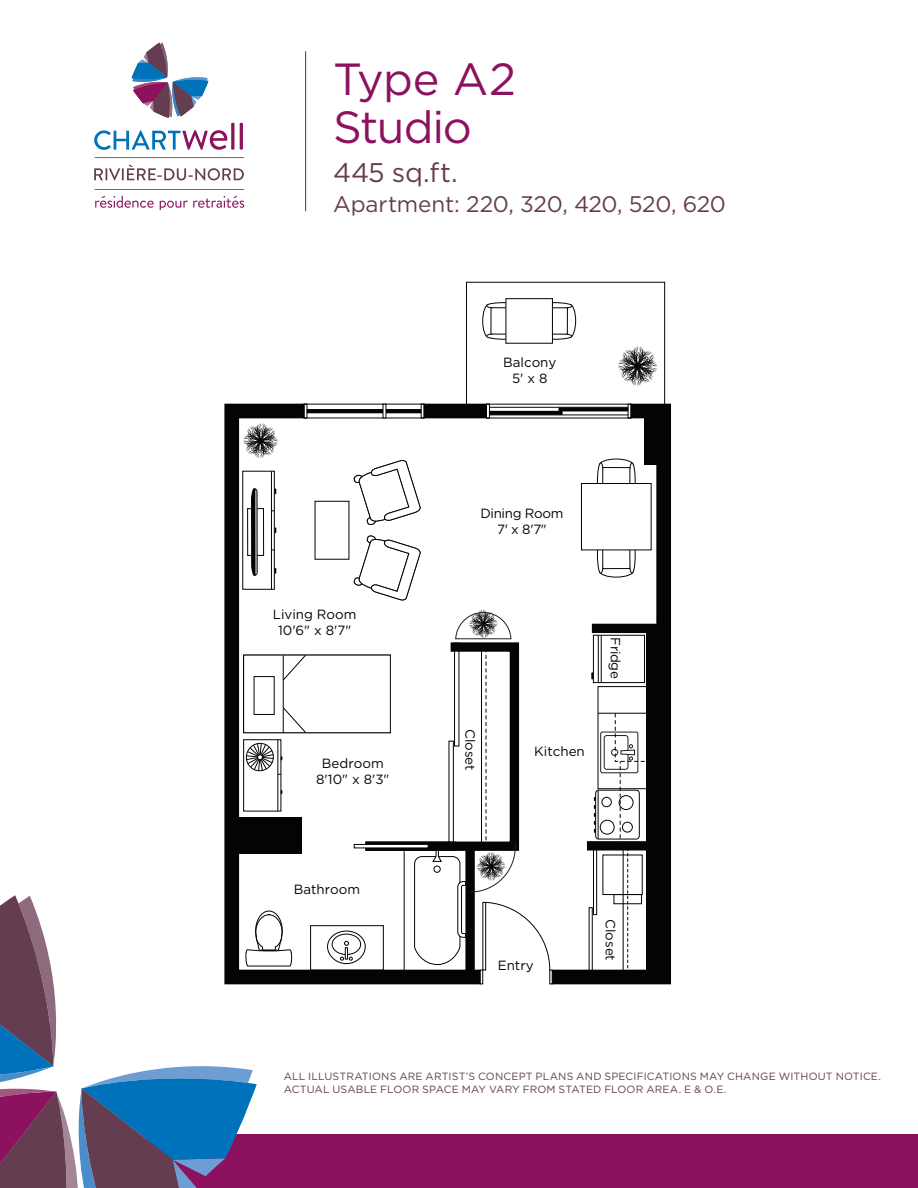
<style>
.page{position:relative;width:918px;height:1188px;background:#fff}
.page>*{position:absolute;margin:0;border:0;box-sizing:border-box;transform-origin:0 0}
.t1{font:45px/48px "Gotham HTF";letter-spacing:-.025em;color:#8c1260}
.t2{font:27px "Gotham HTF";letter-spacing:-.005em;color:#653d51}
.t3{font:22.5px "Gotham HTF";letter-spacing:-.015em;color:#653d51}
.t4{font:13.35px/16px "Gotham HTF";color:#040503;text-align:center}
.t5{font:13.35px/16px "Gotham HTF";letter-spacing:-.025em;color:#040503;text-align:center}
.t6{font:10.5px/13.5px "Gotham HTF";letter-spacing:.015em;color:#653d51}
</style>
<div class="page">
<svg style="left:224px;top:403px;width:271px;height:582px"></svg>
<div style="left:423px;top:404px;width:67px;height:14px;background:#040503"></div>
<svg style="left:537px;top:396px;width:134px;height:589px"></svg>
<div style="left:587px;top:841px;width:68px;height:10px;background:#040503"></div>
<div style="left:592px;top:624px;width:66px;height:9px;background:#040503"></div>
<div style="left:647px;top:633px;width:16px;height:338px;background:#040503"></div>
<div style="left:466px;top:282px;width:199px;height:125px;border:1px solid #040503"></div>
<div style="left:482px;top:304px;width:13px;height:34px;border:1px solid #040503;border-radius:50%"></div>
<svg style="left:486px;top:333px;width:36px;height:6px"></svg>
<div style="left:486px;top:333px;width:36px;height:7px;border:1px solid #040503;border-radius:50%"></div>
<svg style="left:487px;top:303px;width:35px;height:6px"></svg>
<div style="left:486px;top:302px;width:36px;height:7px;border:1px solid #040503;border-radius:50%"></div>
<svg style="left:490px;top:307px;width:16px;height:28px"></svg>
<div style="left:563px;top:304px;width:13px;height:34px;border:1px solid #040503;border-radius:50%"></div>
<div style="left:537px;top:303px;width:35px;height:6px;background:#fff;border-radius:50%"></div>
<div style="left:536px;top:302px;width:36px;height:7px;border:1px solid #040503;border-radius:50%"></div>
<div style="left:536px;top:333px;width:36px;height:6px;background:#fff;border-radius:50%"></div>
<div style="left:536px;top:333px;width:36px;height:7px;border:1px solid #040503;border-radius:50%"></div>
<svg style="left:553px;top:307px;width:15px;height:28px"></svg>
<div style="left:506px;top:298px;width:47px;height:46px;background:#fff;border:1px solid #040503"></div>
<svg style="left:618px;top:346px;width:40px;height:40px"></svg>
<div style="left:310px;top:925px;width:74px;height:45px;border:1px solid #040503"></div>
<div style="left:600px;top:732px;width:38px;height:41px;border:1px solid #211e1e;border-radius:2px"></div>
<div style="left:604px;top:735px;width:24px;height:35px;border:1px solid #211e1e;border-radius:3px"></div>
<div style="left:611px;top:749px;width:7px;height:7px;border:1px solid #211e1e;border-radius:50%"></div>
<div style="left:598px;top:686px;width:52px;height:103px;border:1px solid #040503"></div>
<div style="left:593px;top:635px;width:52px;height:48px;border:1px solid #040503"></div>
<hr style="left:598px;top:635px;width:1px;height:48px;background:#040503">
<hr style="left:601px;top:635px;width:1px;height:48px;background:#040503">
<div style="left:595px;top:790px;width:45px;height:49px;border:1px solid #040503;border-radius:3px"></div>
<div style="left:602px;top:797px;width:10px;height:10px;border:1px solid #040503;border-radius:50%"></div>
<hr style="left:598px;top:790px;width:1px;height:49px;background:#040503">
<div style="left:600px;top:820px;width:15px;height:15px;border:1px solid #040503;border-radius:50%"></div>
<hr style="left:598px;top:713px;width:53px;height:1px;background:#040503">
<svg style="left:614px;top:713px;width:37px;height:264px"></svg>
<div style="left:315px;top:501px;width:34px;height:58px;background:#fff"></div>
<svg style="left:243px;top:423px;width:35px;height:35px"></svg>
<div style="left:599px;top:459px;width:34px;height:12px;background:#fff;border-radius:50%"></div>
<div style="left:599px;top:459px;width:35px;height:13px;border:1px solid #040503;border-radius:50%"></div>
<div style="left:629px;top:463px;width:6px;height:36px;background:#fff;border-radius:50%"></div>
<div style="left:628px;top:463px;width:8px;height:37px;border:1px solid #040503;border-radius:50%"></div>
<div style="left:597px;top:463px;width:7px;height:36px;background:#fff;border-radius:50%"></div>
<div style="left:597px;top:463px;width:7px;height:37px;border:1px solid #040503;border-radius:50%"></div>
<svg style="left:602px;top:467px;width:29px;height:16px"></svg>
<svg style="left:599px;top:565px;width:34px;height:12px"></svg>
<div style="left:599px;top:565px;width:35px;height:13px;border:1px solid #040503;border-radius:50%"></div>
<svg style="left:629px;top:537px;width:6px;height:36px"></svg>
<div style="left:628px;top:536px;width:8px;height:38px;border:1px solid #040503;border-radius:50%"></div>
<div style="left:597px;top:537px;width:7px;height:36px;background:#fff;border-radius:50%"></div>
<div style="left:597px;top:536px;width:7px;height:38px;border:1px solid #040503;border-radius:50%"></div>
<svg style="left:602px;top:550px;width:29px;height:19px"></svg>
<div style="left:581px;top:483px;width:70px;height:67px;background:#fff"></div>
<div style="left:581px;top:483px;width:71px;height:67px;border:1px solid #040503"></div>
<div style="left:243px;top:739px;width:38px;height:72px;border:1px solid #040503"></div>
<hr style="left:277px;top:740px;width:1px;height:71px;background:#040503">
<svg style="left:244px;top:741px;width:38px;height:34px"></svg>
<div style="left:244px;top:655px;width:146px;height:78px;background:#fff"></div>
<div style="left:243px;top:655px;width:148px;height:78px;border:1px solid #040503"></div>
<div style="left:254px;top:676px;width:21px;height:39px;border:1px solid #040503"></div>
<svg style="left:282px;top:654px;width:25px;height:27px"></svg>
<svg style="left:282px;top:707px;width:25px;height:27px"></svg>
<hr style="left:283px;top:655px;width:1px;height:78px;background:#040503">
<div style="left:247px;top:508px;width:17px;height:48px;border:1px solid #040503"></div>
<svg style="left:251px;top:488px;width:7px;height:88px"></svg>
<hr style="left:255px;top:491px;width:2px;height:83px;background:#fff">
<div style="left:242px;top:471px;width:33px;height:119px;border:1px solid #040503"></div>
<hr style="left:271px;top:471px;width:1px;height:118px;background:#040503">
<svg style="left:354px;top:535px;width:68px;height:66px"></svg>
<svg style="left:354px;top:460px;width:68px;height:65px"></svg>
<hr style="left:307px;top:409px;width:114px;height:4px;background:#040503">
<div style="left:486px;top:404px;width:4px;height:14px;border:1px solid #040503"></div>
<svg style="left:489px;top:411px;width:74px;height:4px"></svg>
<hr style="left:558px;top:407px;width:70px;height:4px;background:#040503">
<hr style="left:489px;top:415px;width:139px;height:1px;background:#040503">
<hr style="left:489px;top:407px;width:139px;height:1px;background:#040503">
<div style="left:549px;top:970px;width:4px;height:14px;border:1px solid #040503"></div>
<svg style="left:327px;top:609px;width:225px;height:375px"></svg>
<div style="left:147px;top:1134px;width:771px;height:54px;background:#8c1260"></div>
<svg style="left:0;top:895px;width:292px;height:293px"></svg>
<hr style="left:305px;top:51px;width:1px;height:160px;background:#8c1260">
<svg style="left:94px;top:130px;width:133px;height:20px"></svg>
<hr style="left:231px;top:123px;width:3px;height:27px;background:#8c1260">
<hr style="left:240px;top:123px;width:3px;height:27px;background:#8c1260">
<svg style="left:132px;top:43px;width:76px;height:75px"></svg>
<svg style="left:95px;top:196px;width:149px;height:14px"></svg>
<svg style="left:95px;top:157px;width:149px;height:1px"></svg>
<svg style="left:95px;top:189px;width:149px;height:1px"></svg>
<svg style="left:94px;top:165px;width:150px;height:15px"></svg>
<h1 class="t1" style="left:333px;top:55px;width:185px">Type A2<br>Studio</h1>
<p class="t2" style="left:333px;top:157px;width:126px">445 sq.ft.</p>
<p class="t3" style="left:333px;top:191px;width:395px">Apartment: 220, 320, 420, 520, 620</p>
<p class="t4" style="left:503px;top:354px;width:55px">Balcony<br>5' x 8</p>
<p class="t4" style="left:273px;top:606px;width:85px">Living Room<br>10'6" x 8'7"</p>
<p class="t4" style="left:316px;top:755px;width:75px">Bedroom<br>8'10" x 8'3"</p>
<p class="t4" style="left:294px;top:881px;width:68px">Bathroom</p>
<p class="t5" style="left:480px;top:505px;width:85px">Dining Room<br>7' x 8'7"</p>
<p class="t4" style="left:479px;top:729px;width:43px;rotate:90deg">Closet</p>
<p class="t4" style="left:624px;top:637px;width:43px;rotate:90deg">Fridge</p>
<p class="t4" style="left:534px;top:743px;width:52px">Kitchen</p>
<p class="t4" style="left:498px;top:957px;width:37px">Entry</p>
<p class="t4" style="left:619px;top:919px;width:43px;rotate:90deg">Closet</p>
<p class="t6" style="left:284px;top:1069px;width:599px">ALL ILLUSTRATIONS ARE ARTIST’S CONCEPT PLANS AND SPECIFICATIONS MAY CHANGE WITHOUT NOTICE.<br>ACTUAL USABLE FLOOR SPACE MAY VARY FROM STATED FLOOR AREA. E &amp; O.E.</p>
</div>
